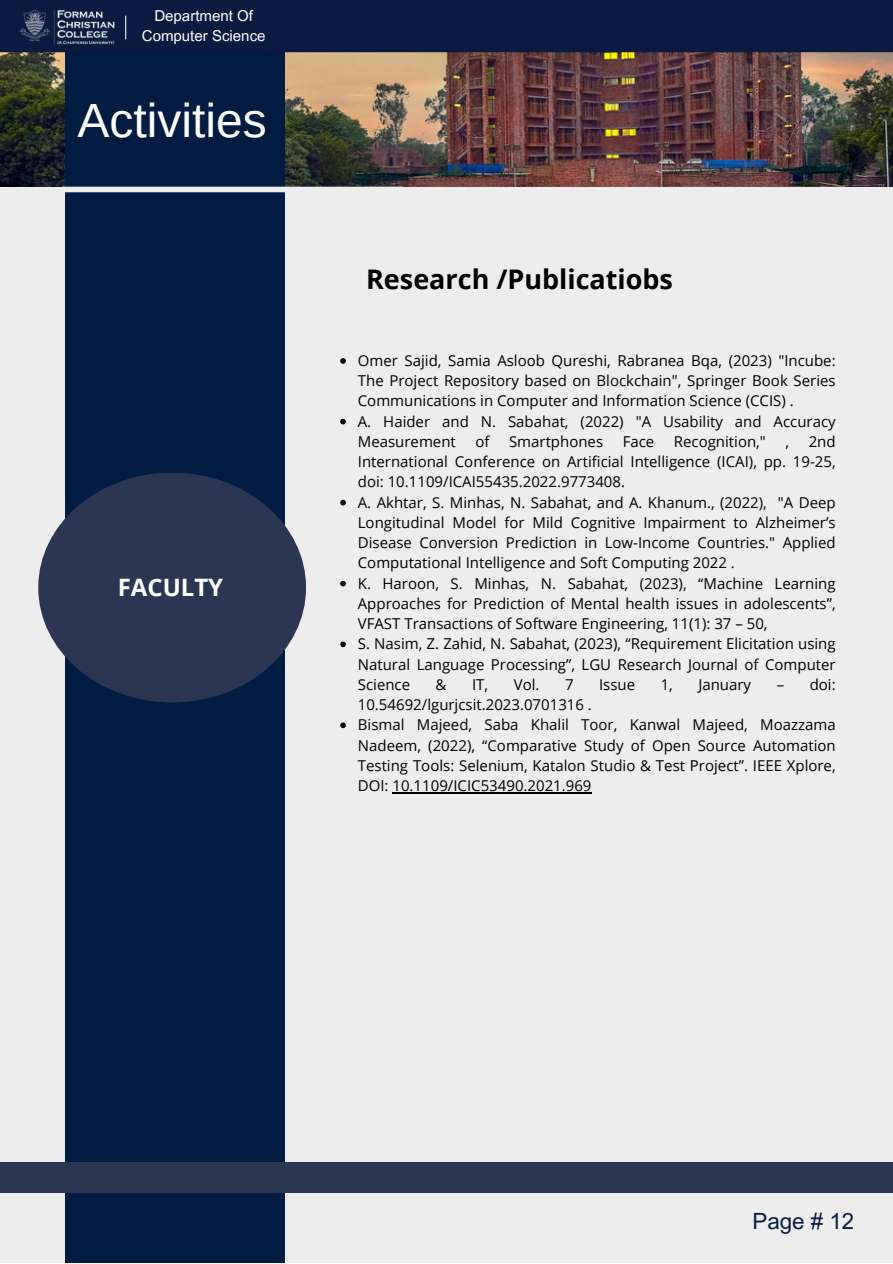
<style>
.page{position:relative;width:893px;height:1264px;background:#fff}
.page>*{position:absolute;margin:0;border:0;box-sizing:border-box;transform-origin:0 0}
.t1{font:48px "Arimo";color:#fff}
.t2{font:700 27px "Open Sans";color:#000}
.t3{font:700 24px "Open Sans";color:#fff}
.t4{font:22.35px "Arial MT Pro";color:#0a1a40}
.t5{font:15px/20.2px "Open Sans";color:#000;text-align:justify}
.t6{font:15px "Arial MT Pro";color:#fff}
</style>
<div class="page">
<div style="left:0;top:0;width:892px;height:1262px;background:#ededed"></div>
<img style="left:0;top:52px;width:892px;height:135px">
<div style="left:65px;top:21px;width:220px;height:1241px;background:#001c42"></div>
<div style="left:62px;top:187px;width:341px;height:5px;background:#ededed"></div>
<div style="left:0;top:1162px;width:892px;height:30px;background:#2a3654"></div>
<div style="left:0;top:0;width:892px;height:52px;background:#0a1a40"></div>
<svg style="left:125px;top:16px;width:1px;height:23px"></svg>
<img style="left:19px;top:9px;width:97px;height:38px">
<svg style="left:340px;top:358px;width:6px;height:6px"></svg>
<svg style="left:340px;top:419px;width:6px;height:5px"></svg>
<svg style="left:340px;top:500px;width:6px;height:5px"></svg>
<svg style="left:340px;top:581px;width:6px;height:5px"></svg>
<svg style="left:340px;top:641px;width:6px;height:6px"></svg>
<svg style="left:340px;top:722px;width:6px;height:6px"></svg>
<hr style="left:392px;top:792px;width:199px;height:1px;background:#000">
<div style="left:38px;top:472px;width:268px;height:230px;background:#2a3654;border-radius:50%"></div>
<p class="t6" style="left:154px;top:10px;width:100px">Department Of</p>
<p class="t6" style="left:142px;top:30px;width:125px">Computer Science</p>
<p class="t1" style="left:77px;top:93px;width:191px">Activities</p>
<p class="t3" style="left:118px;top:570px;width:107px">FACULTY</p>
<p class="t2" style="left:366px;top:260px;width:308px">Research /Publicatiobs</p>
<p class="t5" style="left:358px;top:350px;width:479px">Omer Sajid, Samia Asloob Qureshi, Rabranea Bqa, (2023) "Incube:<br>The Project Repository based on Blockchain", Springer Book Series Communications in Computer and Information Science (CCIS) .</p>
<p class="t5" style="left:358px;top:411px;width:479px">A. Haider and N. Sabahat, (2022) "A Usability and Accuracy<br>Measurement</p>
<p class="t5" style="left:475px;top:431px;width:16px">of</p>
<p class="t5" style="left:509px;top:431px;width:96px">Smartphones</p>
<p class="t5" style="left:622px;top:431px;width:33px">Face</p>
<p class="t5" style="left:673px;top:431px;width:94px">Recognition,"</p>
<p class="t5" style="left:785px;top:431px;width:5px">,</p>
<p class="t5" style="left:358px;top:431px;width:479px;text-indent:451px">2nd International Conference on Artificial Intelligence (ICAI), pp. 19-25, doi: 10.1109/ICAI55435.2022.9773408.</p>
<p class="t5" style="left:358px;top:492px;width:479px">A. Akhtar, S. Minhas, N. Sabahat, and A. Khanum., (2022), "A Deep Longitudinal Model for Mild Cognitive Impairment to Alzheimer’s Disease Conversion Prediction in Low-Income Countries." Applied Computational Intelligence and Soft Computing 2022 .</p>
<p class="t5" style="left:358px;top:572px;width:479px">K. Haroon, S. Minhas, N. Sabahat, (2023), “Machine Learning Approaches for Prediction of Mental health issues in adolescents”, VFAST Transactions of Software Engineering, 11(1): 37 – 50,</p>
<p class="t5" style="left:358px;top:633px;width:479px">S. Nasim, Z. Zahid, N. Sabahat, (2023), “Requirement Elicitation using Natural Language Processing”, LGU Research Journal of Computer Science</p>
<p class="t5" style="left:435px;top:674px;width:12px">&amp;</p>
<p class="t5" style="left:472px;top:674px;width:18px">IT,</p>
<p class="t5" style="left:513px;top:674px;width:27px">Vol.</p>
<p class="t5" style="left:565px;top:674px;width:10px">7</p>
<p class="t5" style="left:599px;top:674px;width:38px">Issue</p>
<p class="t5" style="left:660px;top:674px;width:14px">1,</p>
<p class="t5" style="left:698px;top:674px;width:54px">January</p>
<p class="t5" style="left:776px;top:674px;width:60px">– doi:</p>
<p class="t5" style="left:358px;top:694px;width:235px">10.54692/lgurjcsit.2023.0701316 .</p>
<p class="t5" style="left:358px;top:714px;width:479px">Bismal Majeed, Saba Khalil Toor, Kanwal Majeed, Moazzama Nadeem, (2022), “Comparative Study of Open Source Automation Testing Tools: Selenium, Katalon Studio &amp; Test Project”. IEEE Xplore, DOI: 10.1109/ICIC53490.2021.969</p>
<p class="t4" style="left:752px;top:1212px;width:103px">Page # 12</p>
</div>
